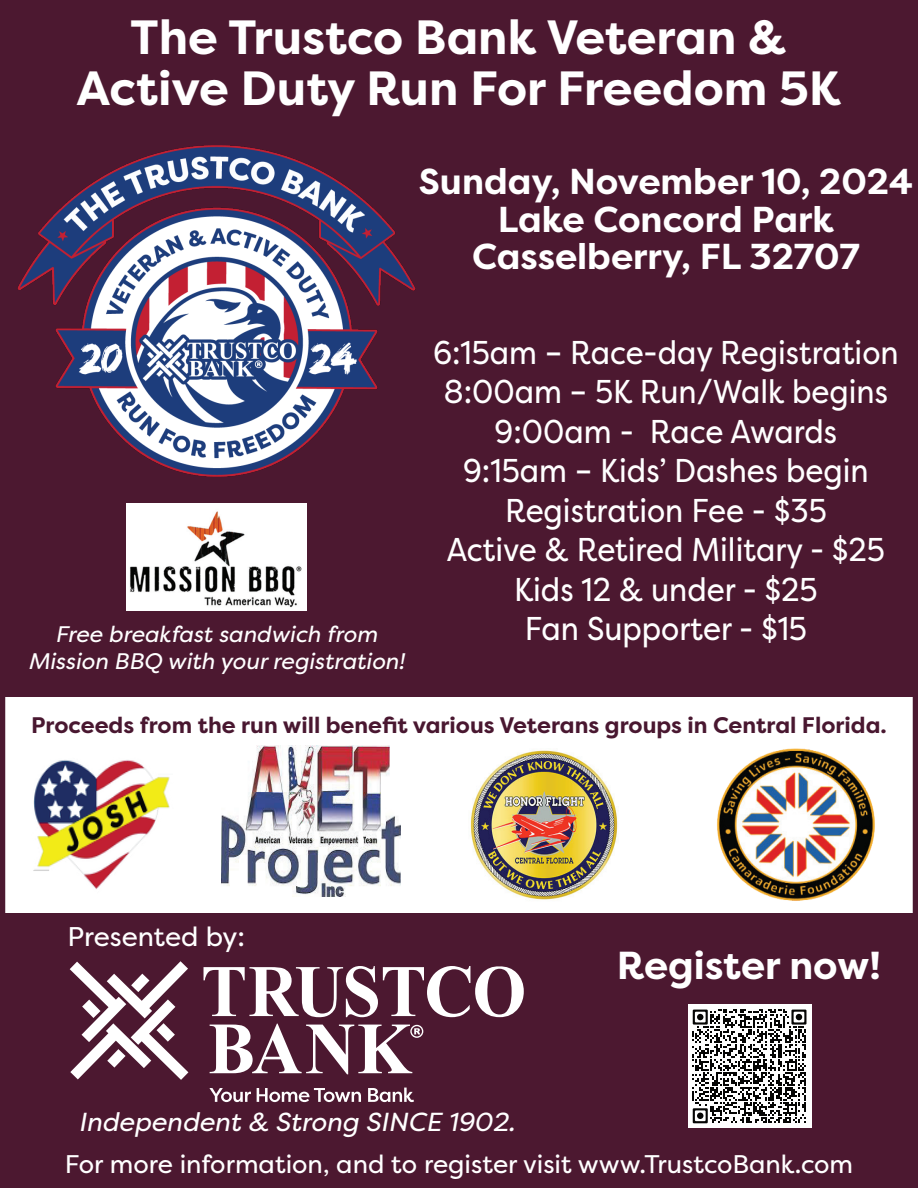
<style>
.page{position:relative;width:918px;height:1188px;background:#fff}
.page>*{position:absolute;margin:0;border:0;box-sizing:border-box;transform-origin:0 0}
.t1{font:700 48px/51px "Filson Pro";color:#fff;text-align:center}
.t2{font:700 39px "Filson Pro";color:#fff}
.t3{font:700 36px/37.5px "Filson Pro";color:#fff;text-align:center}
.t4{font:33px/39.6px "Filson Pro";color:#fff;text-align:center;scale:.91 1}
.t5{font:27px "Filson Pro";color:#fff}
.t6{font:italic 26.1px "Filson Pro";color:#fff}
.t7{font:25.5px "Filson Pro";color:#fff}
.t8{font:700 22.5px "Filson Pro";color:#491730}
.t9{font:italic 22.5px/27px "Filson Pro";color:#fff;text-align:center}
</style>
<div class="page">
<svg style="left:0;top:697px;width:918px;height:217px"></svg>
<div style="left:0;top:0;width:918px;height:697px;background:#4c1830"></div>
<div style="left:0;top:914px;width:918px;height:274px;background:#4c1830"></div>
<div style="left:688px;top:1005px;width:123px;height:123px;background:#fff"></div>
<svg style="left:693px;top:1010px;width:113px;height:113px"></svg>
<img style="left:127px;top:520px;width:180px;height:90px">
<svg style="left:210px;top:1088px;width:41px;height:14px"></svg>
<svg style="left:257px;top:1088px;width:104px;height:14px"></svg>
<svg style="left:368px;top:1088px;width:46px;height:14px"></svg>
<svg style="left:70px;top:961px;width:118px;height:119px"></svg>
<svg style="left:204px;top:966px;width:320px;height:51px"></svg>
<svg style="left:210px;top:1024px;width:213px;height:50px"></svg>
<img style="left:17px;top:145px;width:399px;height:375px">
<img style="left:31px;top:758px;width:143px;height:136px">
<img style="left:221px;top:746px;width:180px;height:151px">
<img style="left:469px;top:749px;width:152px;height:154px">
<img style="left:715px;top:747px;width:164px;height:158px">
<h1 class="t1" style="left:76px;top:12px;width:766px">The Trustco Bank Veteran &amp;<br>Active Duty Run For Freedom 5K</h1>
<p class="t3" style="left:419px;top:164px;width:495px">Sunday, November 10, 2024<br>Lake Concord Park<br>Casselberry, FL 32707</p>
<p class="t9" style="left:28px;top:620px;width:378px">Free breakfast sandwich from<br>Mission BBQ with your registration!</p>
<p class="t4" style="left:433px;top:332px;width:513px">6:15am – Race-day Registration<br>8:00am – 5K Run/Walk begins<br>9:00am - Race Awards<br>9:15am – Kids’ Dashes begin<br>Registration Fee - $35<br>Active &amp; Retired Military - $25<br>Kids 12 &amp; under - $25<br>Fan Supporter - $15</p>
<p class="t8" style="left:31px;top:711px;width:857px">Proceeds from the run will benefit various Veterans groups in Central Florida.</p>
<p class="t5" style="left:67px;top:918px;width:179px">Presented by:</p>
<p class="t6" style="left:79px;top:1104px;width:438px">Independent &amp; Strong SINCE 1902.</p>
<p class="t2" style="left:617px;top:940px;width:266px">Register now!</p>
<p class="t7" style="left:65px;top:1147px;width:790px">For more information, and to register visit www.TrustcoBank.com</p>
</div>
